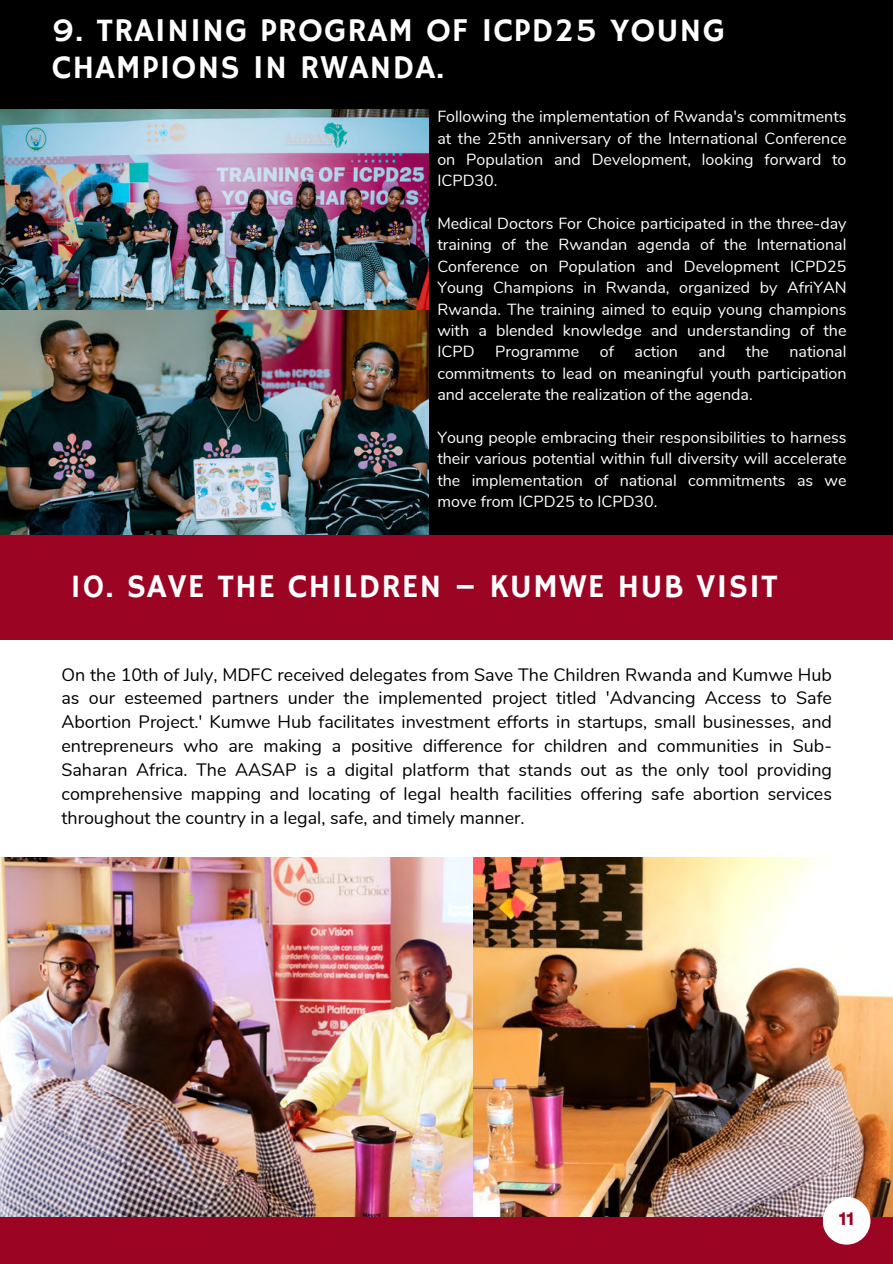
<style>
.page{position:relative;width:893px;height:1264px;background:#fff}
.page>*{position:absolute;margin:0;border:0;box-sizing:border-box;transform-origin:0 0}
.t1{font:33.15px/37.2px "Hammersmith One";letter-spacing:.03em;color:#fff}
.t2{font:700 18px "Garet";color:#9b0422}
.t3{font:17.85px/23.9px "Nunito";color:#000;text-align:justify}
.t4{font:16.05px/21.3px "Nunito";color:#fff;text-align:justify}
</style>
<div class="page">
<img style="left:0;top:858px;width:892px;height:359px">
<div style="left:0;top:0;width:892px;height:565px;background:#000"></div>
<img style="left:0;top:110px;width:429px;height:201px">
<div style="left:0;top:535px;width:892px;height:104px;background:#9b0422"></div>
<div style="left:0;top:1217px;width:892px;height:46px;background:#9b0422"></div>
<div style="left:822px;top:1196px;width:48px;height:48px;background:#fff;border-radius:50%"></div>
<img style="left:0;top:311px;width:429px;height:223px">
<h2 class="t1" style="left:52px;top:13px;width:674px">9. TRAINING PROGRAM OF ICPD25 YOUNG<br>CHAMPIONS IN RWANDA.</h2>
<p class="t4" style="left:437px;top:106px;width:410px">Following the implementation of Rwanda's commitments at the 25th anniversary of the International Conference on Population and Development, looking forward to ICPD30.</p>
<p class="t4" style="left:437px;top:213px;width:410px">Medical Doctors For Choice participated in the three-day training of the Rwandan agenda of the International Conference on Population and Development ICPD25<br>Young Champions in Rwanda, organized by AfriYAN Rwanda. The training aimed to equip young champions with a blended knowledge and understanding of the ICPD</p>
<p class="t4" style="left:437px;top:341px;width:410px;text-indent:352px">national commitments to lead on meaningful youth participation and accelerate the realization of the agenda.</p>
<h1 class="t4" style="left:437px;top:427px;width:410px">Young people embracing their responsibilities to harness their various potential within full diversity will accelerate the implementation of national commitments as we move from ICPD25 to ICPD30.</h1>
<p class="t4" style="left:495px;top:341px;width:86px">Programme</p>
<p class="t4" style="left:599px;top:341px;width:16px">of</p>
<p class="t4" style="left:634px;top:341px;width:45px">action</p>
<p class="t4" style="left:698px;top:341px;width:28px">and</p>
<p class="t4" style="left:745px;top:341px;width:25px">the</p>
<p class="t1" style="left:70px;top:569px;width:708px">10. SAVE THE CHILDREN – KUMWE HUB VISIT</p>
<p class="t3" style="left:61px;top:662px;width:772px">On the 10th of July, MDFC received delegates from Save The Children Rwanda and Kumwe Hub as our esteemed partners under the implemented project titled 'Advancing Access to Safe Abortion Project.' Kumwe Hub facilitates investment efforts in startups, small businesses, and entrepreneurs who are making a positive difference for children and communities in Sub-Saharan Africa. The AASAP is a digital platform that stands out as the only tool providing comprehensive mapping and locating of legal health facilities offering safe abortion services throughout the country in a legal, safe, and timely manner.</p>
<p class="t2" style="left:838px;top:1205px;width:17px">11</p>
</div>
